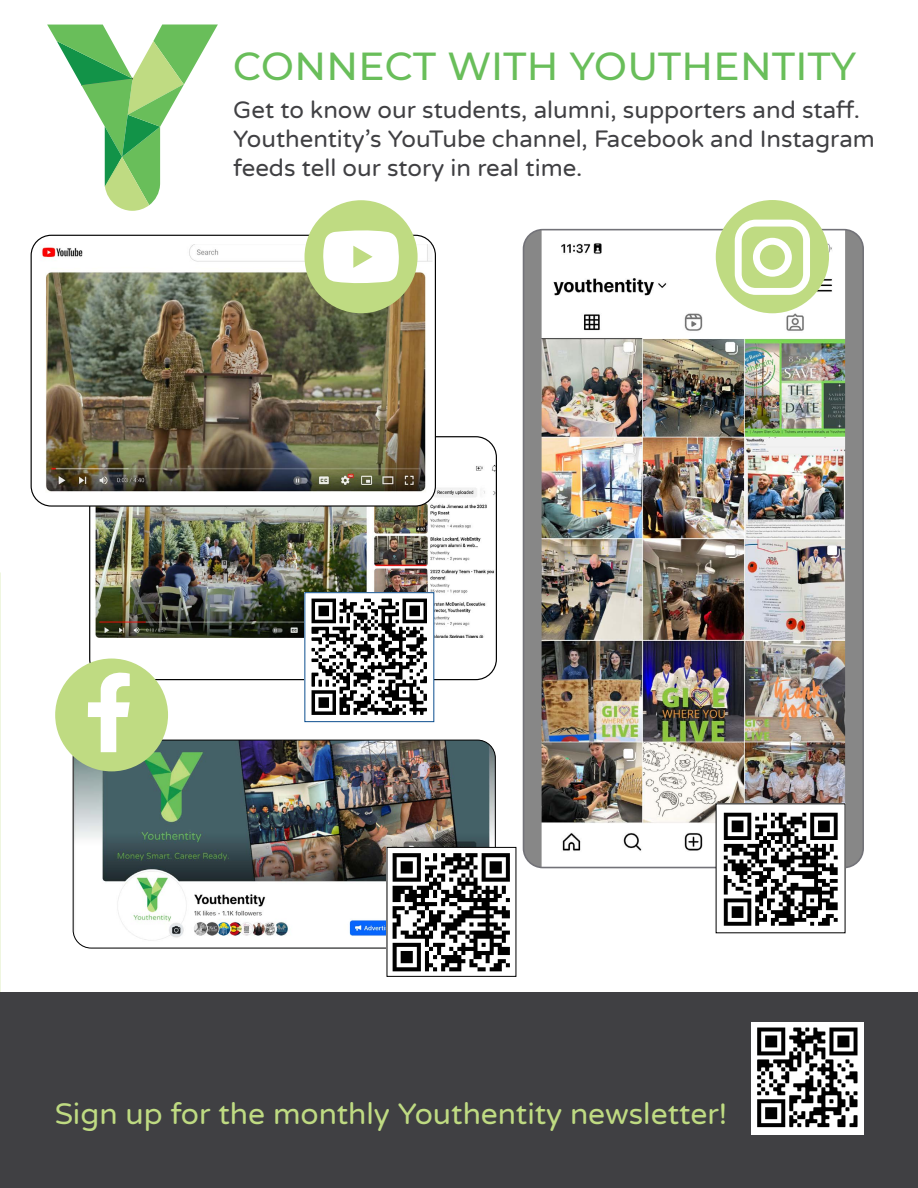
<style>
.page{position:relative;width:918px;height:1188px;background:#fff}
.page>*{position:absolute;margin:0;border:0;box-sizing:border-box;transform-origin:0 0}
.t1{font:500 39px "Montserrat";letter-spacing:.01em;color:#69be5a}
.t2{font:30px "Varela Round";color:#bfdb82}
.t3{font:24px/28.8px "Varela Round";color:#404043}
</style>
<div class="page">
<img style="left:0;top:573px;width:1px;height:419px">
<div style="left:0;top:992px;width:918px;height:196px;background:#404043"></div>
<img style="left:95px;top:464px;width:400px;height:174px">
<div style="left:524px;top:230px;width:339px;height:638px;background:#878787;border-radius:19px"></div>
<img style="left:542px;top:232px;width:303px;height:633px">
<div style="left:523px;top:229px;width:341px;height:639px;border:2px solid #727278;border-radius:19px"></div>
<img style="left:73px;top:740px;width:422px;height:208px">
<div style="left:73px;top:740px;width:423px;height:208px;border:1px solid #000;border-radius:18px"></div>
<div style="left:31px;top:235px;width:404px;height:271px;background:#fff;border-radius:20px"></div>
<img style="left:34px;top:244px;width:398px;height:253px">
<div style="left:31px;top:235px;width:405px;height:272px;border:1px solid #000;border-radius:20px"></div>
<img style="left:718px;top:806px;width:125px;height:120px">
<img style="left:389px;top:849px;width:121px;height:123px">
<div style="left:387px;top:847px;width:129px;height:130px;border:1px solid #000"></div>
<img style="left:752px;top:1022px;width:112px;height:112px">
<svg style="left:47px;top:24px;width:171px;height:187px"></svg>
<div style="left:55px;top:659px;width:113px;height:112px;background:#bfdb82;border-radius:56px"></div>
<svg style="left:88px;top:672px;width:42px;height:80px"></svg>
<div style="left:716px;top:200px;width:113px;height:113px;background:#bfdb82;border-radius:57px"></div>
<svg style="left:735px;top:220px;width:75px;height:75px"></svg>
<div style="left:305px;top:200px;width:113px;height:113px;background:#bfdb82;border-radius:57px"></div>
<svg style="left:323px;top:230px;width:76px;height:54px;background:#f4f9eb"></svg>
<img style="left:307px;top:594px;width:125px;height:121px">
<div style="left:305px;top:592px;width:129px;height:130px;border:1px solid #0d4f8f"></div>
<h1 class="t1" style="left:233px;top:39px;width:624px">CONNECT WITH YOUTHENTITY</h1>
<p class="t3" style="left:233px;top:95px;width:643px">Get to know our students, alumni, supporters and staff.<br>Youthentity’s YouTube channel, Facebook and Instagram feeds tell our story in real time.</p>
<p class="t2" style="left:55px;top:1093px;width:674px">Sign up for the monthly Youthentity newsletter!</p>
</div>
